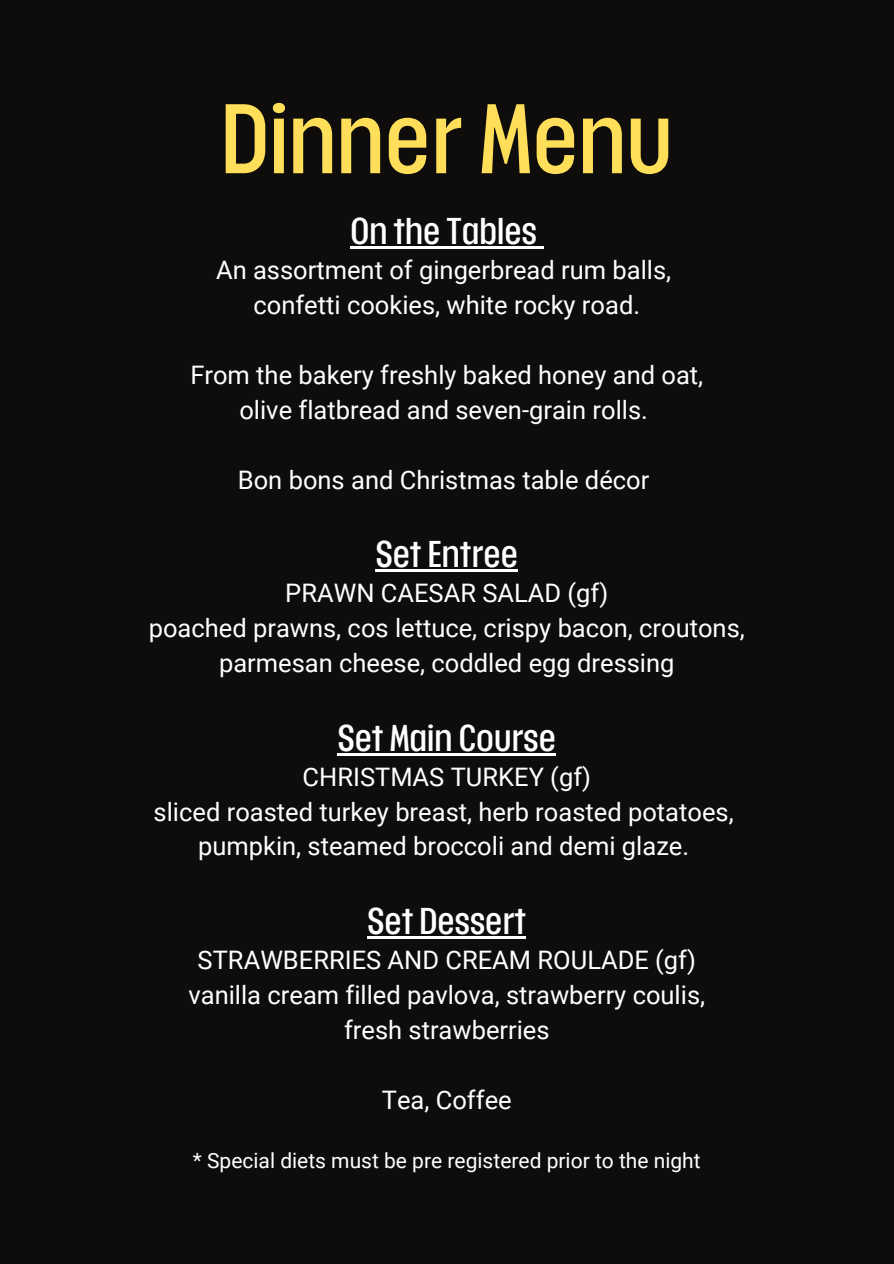
<style>
.page{position:relative;width:894px;height:1264px;background:#fff}
.page>*{position:absolute;margin:0;border:0;box-sizing:border-box;transform-origin:0 0}
.t1{font:expanded 84px "Placard Next";color:#ffde59}
.t2{font:expanded 31.5px "Placard Next";color:#fff}
.t3{font:25.5px/34.8px "Roboto";color:#fff;text-align:center}
.t4{font:21px "Roboto";color:#fff}
</style>
<div class="page">
<div style="left:0;top:0;width:893px;height:1263px;background:#0f0d0b"></div>
<hr style="left:350px;top:246px;width:186px;height:3px;background:#fff">
<svg style="left:536px;top:246px;width:7px;height:3px"></svg>
<hr style="left:375px;top:569px;width:142px;height:3px;background:#fff">
<hr style="left:337px;top:753px;width:218px;height:2px;background:#fff">
<hr style="left:367px;top:936px;width:159px;height:2px;background:#fff">
<h1 class="t1" style="left:221px;top:80px;width:453px">Dinner Menu</h1>
<h2 class="t2" style="left:350px;top:209px;width:188px">On the Tables</h2>
<h2 class="t3" style="left:216px;top:253px;width:456px">An assortment of gingerbread rum balls, confetti cookies, white rocky road.</h2>
<h2 class="t3" style="left:190px;top:358px;width:514px">From the bakery freshly baked honey and oat, olive flatbread and seven-grain rolls.</h2>
<h2 class="t3" style="left:238px;top:462px;width:413px">Bon bons and Christmas table décor</h2>
<h2 class="t2" style="left:375px;top:532px;width:144px">Set Entree</h2>
<h2 class="t3" style="left:149px;top:576px;width:597px">PRAWN CAESAR SALAD (gf)<br>poached prawns, cos lettuce, crispy bacon, croutons, parmesan cheese, coddled egg dressing</h2>
<h2 class="t2" style="left:337px;top:716px;width:220px">Set Main Course</h2>
<h2 class="t3" style="left:153px;top:759px;width:581px">CHRISTMAS TURKEY (gf)<br>sliced roasted turkey breast, herb roasted potatoes, pumpkin, steamed broccoli and demi glaze.</h2>
<h2 class="t2" style="left:367px;top:899px;width:160px">Set Dessert</h2>
<h2 class="t3" style="left:188px;top:942px;width:518px">STRAWBERRIES AND CREAM ROULADE (gf) vanilla cream filled pavlova, strawberry coulis, fresh strawberries</h2>
<h2 class="t3" style="left:382px;top:1082px;width:131px">Tea, Coffee</h2>
<p class="t4" style="left:193px;top:1148px;width:509px">* Special diets must be pre registered prior to the night</p>
</div>
